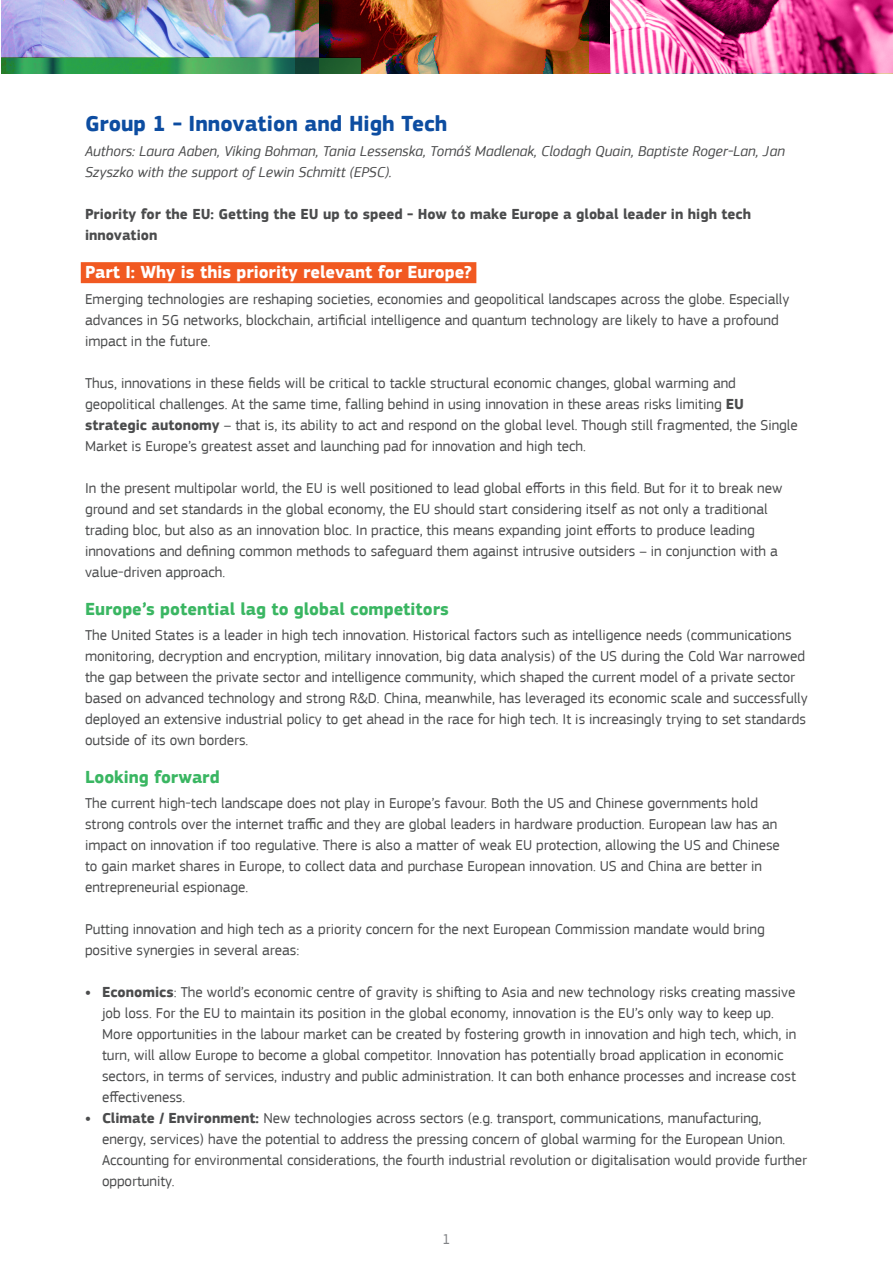
<style>
.page{position:relative;width:893px;height:1263px;background:#fff}
.page>*{position:absolute;margin:0;border:0;box-sizing:border-box;transform-origin:0 0}
.Title_day{font:700 22.5px "EC Square Sans Pro";color:#0d4da1}
.TITLE_2{font:700 18px "EC Square Sans Pro";color:#3ab662}
.TITLE_1{font:700 18px "EC Square Sans Pro";color:#fff}
.body{font:15px/21px "EC Square Sans Pro";color:#4b4c4d}
.body-2{font:italic 15px/21px "EC Square Sans Pro";color:#4b4c4d}
.body-3{font:700 15px/21px "EC Square Sans Pro";color:#4b4c4d}
.body-4{font:15px "EC Square Sans Pro";color:#818386}
.s1{font-weight:700}
</style>
<div class="page">
<hr style="left:0;top:0;width:1px;height:73px;background:#ed3896">
<img style="left:319px;top:0;width:270px;height:73px">
<img style="left:1px;top:0;width:318px;height:57px">
<svg style="left:1px;top:57px;width:359px;height:16px"></svg>
<svg style="left:589px;top:0;width:304px;height:73px"></svg>
<div style="left:81px;top:262px;width:395px;height:21px;background:#f15921"></div>
<p class="Title_day" style="left:85px;top:110px;width:364px">Group 1 - Innovation and High Tech</p>
<p class="body-2" style="left:85px;top:141px;width:702px">Authors: Laura Aaben, Viking Bohman, Tania Lessenska, Tomáš Madlenak, Clodagh Quain, Baptiste Roger-Lan, Jan<br>Szyszko with the support of Lewin Schmitt (EPSC).</p>
<p class="body-3" style="left:85px;top:204px;width:668px">Priority for the EU: Getting the EU up to speed - How to make Europe a global leader in high tech innovation</p>
<p class="TITLE_1" style="left:85px;top:262px;width:389px">Part I: Why is this priority relevant for Europe?</p>
<p class="body" style="left:85px;top:288px;width:706px">Emerging technologies are reshaping societies, economies and geopolitical landscapes across the globe. Especially advances in 5G networks, blockchain, artificial intelligence and quantum technology are likely to have a profound impact in the future.</p>
<p class="body" style="left:85px;top:372px;width:714px">Thus, innovations in these fields will be critical to tackle structural economic changes, global warming and geopolitical challenges. At the same time, falling behind in using innovation in these areas risks limiting <span class="s1">EU strategic autonomy</span> – that is, its ability to act and respond on the global level. Though still fragmented, the Single Market is Europe’s greatest asset and launching pad for innovation and high tech.</p>
<p class="body" style="left:85px;top:477px;width:699px">In the present multipolar world, the EU is well positioned to lead global efforts in this field. But for it to break new ground and set standards in the global economy, the EU should start considering itself as not only a traditional trading bloc, but also as an innovation bloc. In practice, this means expanding joint efforts to produce leading innovations and defining common methods to safeguard them against intrusive outsiders – in conjunction with a value-driven approach.</p>
<p class="TITLE_2" style="left:85px;top:598px;width:365px">Europe’s potential lag to global competitors</p>
<p class="body" style="left:85px;top:624px;width:724px">The United States is a leader in high tech innovation. Historical factors such as intelligence needs (communications monitoring, decryption and encryption, military innovation, big data analysis) of the US during the Cold War narrowed the gap between the private sector and intelligence community, which shaped the current model of a private sector based on advanced technology and strong R&amp;D. China, meanwhile, has leveraged its economic scale and successfully deployed an extensive industrial policy to get ahead in the race for high tech. It is increasingly trying to set standards outside of its own borders.</p>
<p class="TITLE_2" style="left:85px;top:766px;width:136px">Looking forward</p>
<p class="body" style="left:85px;top:793px;width:696px">The current high-tech landscape does not play in Europe’s favour. Both the US and Chinese governments hold strong controls over the internet traffic and they are global leaders in hardware production. European law has an impact on innovation if too regulative. There is also a matter of weak EU protection, allowing the US and Chinese to gain market shares in Europe, to collect data and purchase European innovation. US and China are better in entrepreneurial espionage.</p>
<p class="body" style="left:85px;top:919px;width:681px">Putting innovation and high tech as a priority concern for the next European Commission mandate would bring positive synergies in several areas:</p>
<p class="body" style="left:102px;top:982px;width:696px;text-indent:-17px"><span class="s1">• Economics</span>: The world’s economic centre of gravity is shifting to Asia and new technology risks creating massive job loss. For the EU to maintain its position in the global economy, innovation is the EU’s only way to keep up.<br>More opportunities in the labour market can be created by fostering growth in innovation and high tech, which, in turn, will allow Europe to become a global competitor. Innovation has potentially broad application in economic sectors, in terms of services, industry and public administration. It can both enhance processes and increase cost effectiveness.</p>
<p class="body" style="left:102px;top:1108px;width:707px;text-indent:-17px"><span class="s1">• Climate / Environment:</span> New technologies across sectors (e.g. transport, communications, manufacturing, energy, services) have the potential to address the pressing concern of global warming for the European Union.<br>Accounting for environmental considerations, the fourth industrial revolution or digitalisation would provide further opportunity.</p>
<p class="body-4" style="left:442px;top:1230px;width:10px">1</p>
</div>
